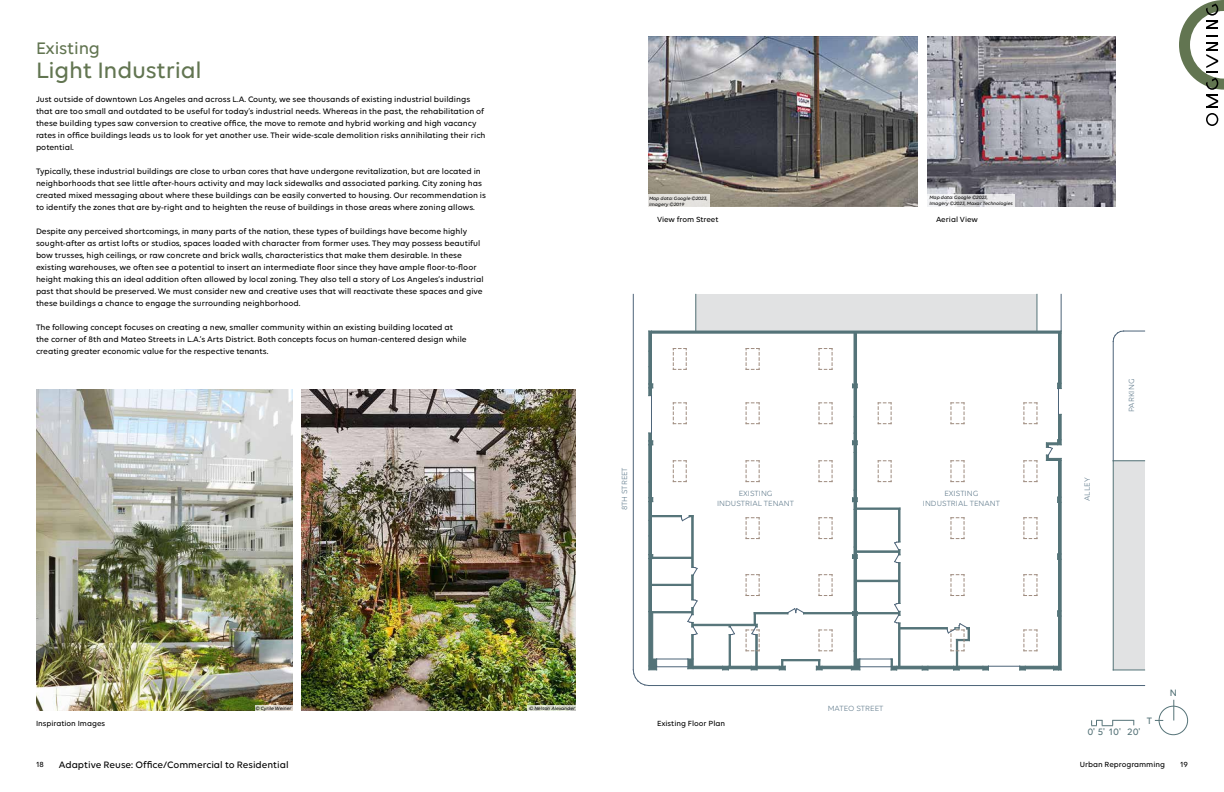
<style>
.page{position:relative;width:1224px;height:792px;background:#fff}
.page>*{position:absolute;margin:0;border:0;box-sizing:border-box;transform-origin:0 0}
.t1{font:500 24px "Volte";letter-spacing:-.01em;color:#627551}
.t2{font:500 18px "Volte";letter-spacing:-.01em;color:#627551}
.t3{font:500 10px "Volte";color:#000}
.t4{font:500 10px "Volte";color:#557378}
.t5{font:500 8.5px/12px "Volte";color:#000}
.t6{font:8.1px/9.7px "Volte";color:#617b8c;text-align:center}
.t7{font:500 8px "Volte";color:#000}
.t8{font:8px "Volte";color:#617b8c}
.t9{font:italic 500 5px/6px "Volte";color:#000}
.t10{font:italic 500 5px "Volte";color:#000101}
</style>
<div class="page">
<img style="left:927px;top:36px;width:189px;height:171px">
<img style="left:648px;top:36px;width:270px;height:171px">
<svg style="left:927px;top:194px;width:88px;height:13px"></svg>
<img style="left:36px;top:390px;width:257px;height:321px">
<img style="left:302px;top:390px;width:274px;height:321px">
<svg style="left:528px;top:705px;width:48px;height:6px"></svg>
<div style="left:696px;top:294px;width:341px;height:37px;background:#e1e2e3"></div>
<div style="left:1113px;top:461px;width:32px;height:209px;background:#e1e2e3"></div>
<svg style="left:649px;top:332px;width:412px;height:338px"></svg>
<hr style="left:1113px;top:341px;width:1px;height:120px;background:#4d6479">
<svg style="left:1113px;top:331px;width:32px;height:11px"></svg>
<hr style="left:1061px;top:294px;width:1px;height:37px;background:#4d6479">
<hr style="left:649px;top:685px;width:496px;height:1px;background:#4d6479">
<hr style="left:633px;top:294px;width:1px;height:376px;background:#4d6479">
<hr style="left:651px;top:333px;width:203px;height:1px;background:#547378">
<hr style="left:857px;top:333px;width:201px;height:1px;background:#547378">
<hr style="left:651px;top:331px;width:410px;height:1px;background:#547378">
<hr style="left:1058px;top:333px;width:1px;height:50px;background:#547378">
<hr style="left:1061px;top:333px;width:1px;height:50px;background:#547378">
<svg style="left:852px;top:611px;width:6px;height:5px"></svg>
<hr style="left:854px;top:333px;width:1px;height:51px;background:#547378">
<hr style="left:856px;top:333px;width:1px;height:51px;background:#547378">
<hr style="left:856px;top:509px;width:1px;height:38px;background:#547378">
<hr style="left:854px;top:509px;width:1px;height:38px;background:#547378">
<hr style="left:856px;top:452px;width:1px;height:38px;background:#547378">
<hr style="left:854px;top:452px;width:1px;height:38px;background:#547378">
<svg style="left:852px;top:490px;width:6px;height:20px"></svg>
<hr style="left:854px;top:558px;width:1px;height:54px;background:#547378">
<hr style="left:856px;top:582px;width:1px;height:30px;background:#547378">
<svg style="left:852px;top:547px;width:6px;height:33px"></svg>
<hr style="left:854px;top:615px;width:1px;height:36px;background:#547378">
<hr style="left:856px;top:615px;width:1px;height:36px;background:#547378">
<svg style="left:852px;top:384px;width:6px;height:68px"></svg>
<svg style="left:648px;top:331px;width:5px;height:65px"></svg>
<hr style="left:783px;top:660px;width:36px;height:1px;background:#547378">
<hr style="left:783px;top:659px;width:37px;height:1px;background:#547378">
<hr style="left:857px;top:613px;width:42px;height:1px;background:#547378">
<hr style="left:857px;top:612px;width:42px;height:1px;background:#547378">
<hr style="left:857px;top:581px;width:42px;height:1px;background:#547378">
<hr style="left:857px;top:580px;width:42px;height:1px;background:#547378">
<hr style="left:857px;top:552px;width:42px;height:1px;background:#547378">
<hr style="left:857px;top:550px;width:42px;height:1px;background:#547378">
<hr style="left:857px;top:509px;width:42px;height:1px;background:#547378">
<hr style="left:857px;top:508px;width:43px;height:1px;background:#547378">
<hr style="left:804px;top:613px;width:48px;height:1px;background:#547378">
<hr style="left:804px;top:612px;width:48px;height:1px;background:#547378">
<hr style="left:900px;top:509px;width:1px;height:33px;background:#547378">
<hr style="left:898px;top:509px;width:1px;height:33px;background:#547378">
<hr style="left:1113px;top:460px;width:32px;height:1px;background:#547378">
<hr style="left:1113px;top:461px;width:1px;height:209px;background:#547378">
<hr style="left:1037px;top:294px;width:1px;height:37px;background:#547378">
<hr style="left:695px;top:294px;width:1px;height:37px;background:#547378">
<hr style="left:1113px;top:670px;width:32px;height:1px;background:#547378">
<svg style="left:819px;top:403px;width:14px;height:22px"></svg>
<svg style="left:673px;top:403px;width:14px;height:22px"></svg>
<svg style="left:819px;top:461px;width:14px;height:21px"></svg>
<svg style="left:819px;top:518px;width:14px;height:21px"></svg>
<svg style="left:819px;top:348px;width:14px;height:22px"></svg>
<svg style="left:673px;top:348px;width:14px;height:22px"></svg>
<svg style="left:819px;top:575px;width:14px;height:21px"></svg>
<svg style="left:816px;top:630px;width:44px;height:40px"></svg>
<svg style="left:951px;top:403px;width:14px;height:22px"></svg>
<svg style="left:951px;top:461px;width:14px;height:21px"></svg>
<svg style="left:878px;top:403px;width:14px;height:22px"></svg>
<svg style="left:878px;top:461px;width:14px;height:21px"></svg>
<svg style="left:746px;top:403px;width:14px;height:22px"></svg>
<svg style="left:746px;top:348px;width:14px;height:22px"></svg>
<svg style="left:891px;top:518px;width:98px;height:153px"></svg>
<svg style="left:1019px;top:383px;width:43px;height:288px"></svg>
<svg style="left:633px;top:433px;width:171px;height:253px"></svg>
<hr style="left:651px;top:396px;width:1px;height:37px;background:#4d6479">
<hr style="left:657px;top:659px;width:31px;height:1px;background:#4d6479">
<hr style="left:860px;top:659px;width:31px;height:1px;background:#4d6479">
<hr style="left:657px;top:667px;width:31px;height:1px;background:#4d6479">
<hr style="left:860px;top:667px;width:31px;height:1px;background:#4d6479">
<hr style="left:988px;top:666px;width:32px;height:1px;background:#4d6479">
<div style="left:1159px;top:706px;width:29px;height:29px;border:1px solid #557378;border-radius:50%"></div>
<svg style="left:1173px;top:700px;width:1px;height:21px"></svg>
<svg style="left:1091px;top:720px;width:43px;height:6px"></svg>
<div style="left:648px;top:194px;width:61px;height:13px;background:#e4e2de"></div>
<svg style="left:255px;top:705px;width:37px;height:6px"></svg>
<svg style="left:1179px;top:0;width:45px;height:126px"></svg>
<h2 class="t2" style="left:36px;top:38px;width:66px">Existing</h2>
<h1 class="t1" style="left:36px;top:56px;width:167px">Light Industrial</h1>
<p class="t5" style="left:36px;top:93px;width:451px">Just outside of downtown Los Angeles and across L.A. County, we see thousands of existing industrial buildings that are too small and outdated to be useful for today’s industrial needs. Whereas in the past, the rehabilitation of these building types saw conversion to creative office, the move to remote and hybrid working and high vacancy rates in office buildings leads us to look for yet another use. Their wide-scale demolition risks annihilating their rich potential.</p>
<p class="t5" style="left:36px;top:165px;width:452px">Typically, these industrial buildings are close to urban cores that have undergone revitalization, but are located in neighborhoods that see little after-hours activity and may lack sidewalks and associated parking. City zoning has created mixed messaging about where these buildings can be easily converted to housing. Our recommendation is to identify the zones that are by-right and to heighten the reuse of buildings in those areas where zoning allows.</p>
<p class="t5" style="left:36px;top:225px;width:449px">Despite any perceived shortcomings, in many parts of the nation, these types of buildings have become highly sought-after as artist lofts or studios, spaces loaded with character from former uses. They may possess beautiful bow trusses, high ceilings, or raw concrete and brick walls, characteristics that make them desirable. In these existing warehouses, we often see a potential to insert an intermediate floor since they have ample floor-to-floor height making this an ideal addition often allowed by local zoning. They also tell a story of Los Angeles’s industrial past that should be preserved. We must consider new and creative uses that will reactivate these spaces and give these buildings a chance to engage the surrounding neighborhood.</p>
<p class="t5" style="left:36px;top:321px;width:432px">The following concept focuses on creating a new, smaller community within an existing building located at the corner of 8th and Mateo Streets in L.A.’s Arts District. Both concepts focus on human-centered design while creating greater economic value for the respective tenants.</p>
<p class="t9" style="left:649px;top:195px;width:60px">Map data: Google ©2023,<br>Imagery ©2019</p>
<p class="t9" style="left:929px;top:194px;width:85px">Map data: Google ©2023,<br>Imagery ©2023, Maxar Technologies</p>
<p class="t7" style="left:657px;top:215px;width:63px">View from Street</p>
<p class="t7" style="left:936px;top:215px;width:43px">Aerial View</p>
<p class="t8" style="left:620px;top:510px;width:45px;rotate:-90deg">8TH STREET</p>
<p class="t6" style="left:717px;top:488px;width:79px">EXISTING<br>INDUSTRIAL TENANT</p>
<p class="t6" style="left:923px;top:488px;width:79px">EXISTING<br>INDUSTRIAL TENANT</p>
<p class="t7" style="left:36px;top:719px;width:71px">Inspiration Images</p>
<p class="t10" style="left:255px;top:705px;width:38px">© Cyrile Weiner</p>
<p class="t10" style="left:529px;top:705px;width:48px">© Nelson Alexander</p>
<p class="t6" style="left:828px;top:703px;width:57px">MATEO STREET</p>
<p class="t7" style="left:657px;top:719px;width:70px">Existing Floor Plan</p>
<p class="t6" style="left:1082px;top:501px;width:25px;rotate:-90deg">ALLEY</p>
<p class="t6" style="left:1126px;top:412px;width:35px;rotate:-90deg">PARKING</p>
<p class="t4" style="left:1147px;top:715px;width:7px">T</p>
<p class="t4" style="left:1087px;top:726px;width:54px">0' 5' 10' 20'</p>
<p class="t4" style="left:1170px;top:687px;width:9px">N</p>
<p class="t7" style="left:36px;top:760px;width:9px">18</p>
<p class="t3" style="left:59px;top:758px;width:231px">Adaptive Reuse: Office/Commercial to Residential</p>
<p class="t7" style="left:1080px;top:760px;width:87px">Urban Reprogramming</p>
<p class="t7" style="left:1180px;top:760px;width:9px">19</p>
</div>
